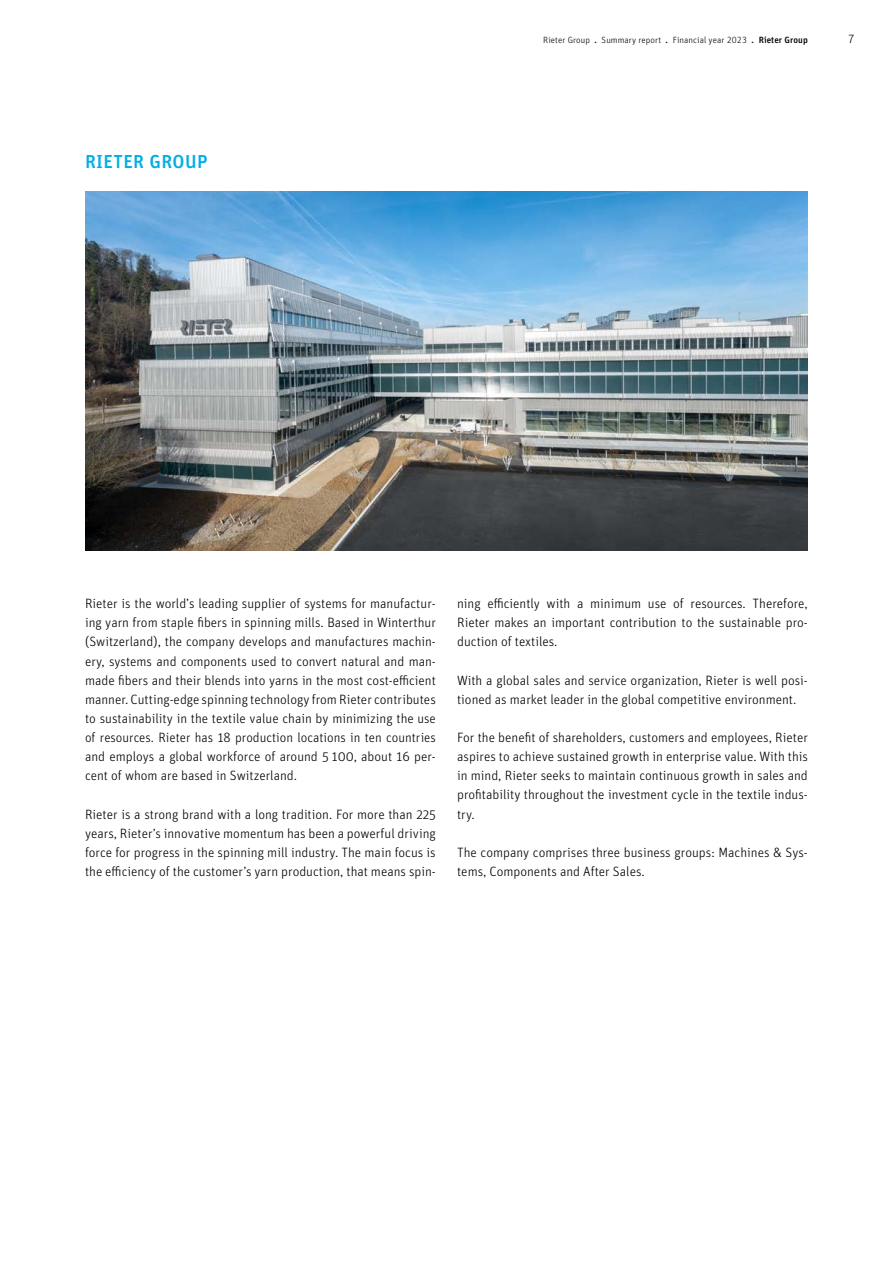
<style>
.page{position:relative;width:893px;height:1263px;background:#fff}
.page>*{position:absolute;margin:0;border:0;box-sizing:border-box;transform-origin:0 0}
.t1{font:18.75px "Rieter Unit OT Medium";letter-spacing:.02em;color:#00aee6}
.t2{font:13.5px/19.2px "Rieter Unit OT Light";color:#000;text-align:justify}
.t3{font:12px "Rieter Unit OT Light";color:#000}
.t4{font:9px "Rieter Unit OT Light";letter-spacing:.01em;color:#000}
.t5{font:9px "Rieter Unit OT Medium";letter-spacing:.01em;color:#000}
.s1{font-family:"Rieter Unit OT Medium"}
</style>
<div class="page">
<img style="left:85px;top:191px;width:723px;height:360px">
<h1 class="t1" style="left:85px;top:150px;width:124px">RIETER GROUP</h1>
<p class="t4" style="left:666px;top:34px;width:83px"><span class="s1">.</span> Financial year 2023</p>
<p class="t5" style="left:752px;top:34px;width:58px">. Rieter Group</p>
<p class="t3" style="left:848px;top:32px;width:8px">7</p>
<p class="t4" style="left:614px;top:34px;width:48px">Rieter Group</p>
<p class="t4" style="left:672px;top:34px;width:54px">Annual Report</p>
<p class="t4" style="left:543px;top:34px;width:119px">Rieter Group <span class="s1">.</span> Summary report</p>
<p class="t2" style="left:85px;top:594px;width:352px">Rieter is the world’s leading supplier of systems for manufactur&shy;ing yarn from staple fibers in spinning mills. Based in Winterthur (Switzerland), the company develops and manufactures machin&shy;ery, systems and components used to convert natural and man&shy;made fibers and their blends into yarns in the most cost-efficient manner. Cutting-edge spinning technology from Rieter contributes to sustainability in the textile value chain by minimizing the use of resources. Rieter has 18 production locations in ten countries and employs a global workforce of around 5 100, about 16 per&shy;cent of whom are based in Switzerland.</p>
<p class="t2" style="left:85px;top:804px;width:352px">Rieter is a strong brand with a long tradition. For more than 225 years, Rieter’s innovative momentum has been a powerful driving force for progress in the spinning mill industry. The main focus is the efficiency of the customer’s yarn production, that means spin-</p>
<p class="t2" style="left:457px;top:594px;width:352px">ning efficiently with a minimum use of resources. Therefore, Rieter makes an important contribution to the sustainable pro&shy;duction of textiles.</p>
<p class="t2" style="left:457px;top:671px;width:352px">With a global sales and service organization, Rieter is well posi&shy;tioned as market leader in the global competitive environment.</p>
<p class="t2" style="left:457px;top:728px;width:352px">For the benefit of shareholders, customers and employees, Rieter aspires to achieve sustained growth in enterprise value. With this in mind, Rieter seeks to maintain continuous growth in sales and profitability throughout the investment cycle in the textile indus&shy;try.</p>
<p class="t2" style="left:457px;top:843px;width:352px">The company comprises three business groups: Machines &amp; Sys&shy;tems, Components and After Sales.</p>
</div>
